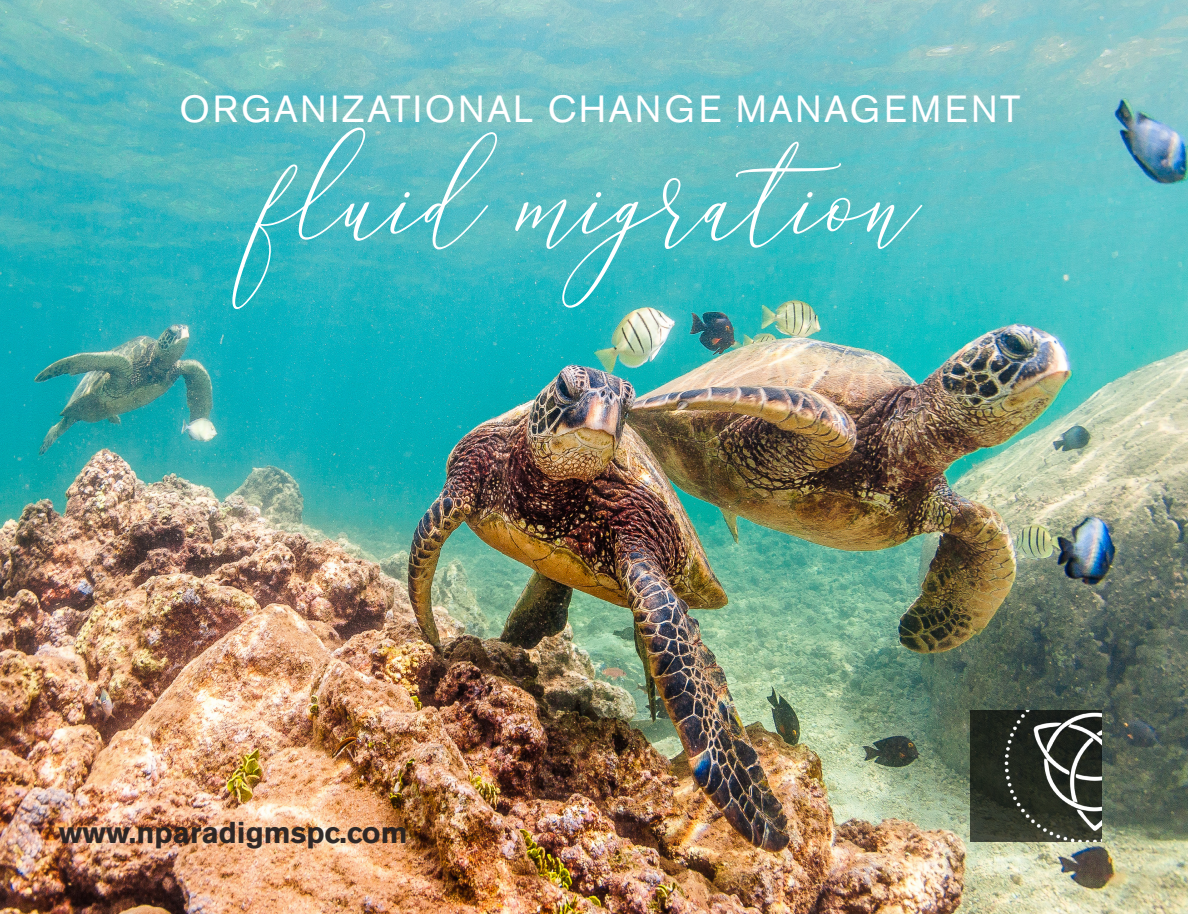
<style>
.page{position:relative;width:1188px;height:918px;background:#fff}
.page>*{position:absolute;margin:0;border:0;box-sizing:border-box;transform-origin:0 0}
.t1{font:126px "Aurellia Script";color:#fff}
.t2{font:37.5px "Akzidenz Grotesk BE";letter-spacing:.06em;color:#fff}
.t3{font:700 30px "Akzidenz Grotesk BE";color:#231f20}
</style>
<div class="page">
<img style="left:0;top:0;width:1188px;height:913px">
<img style="left:970px;top:710px;width:132px;height:132px">
<p class="t2" style="left:179px;top:87px;width:842px">ORGANIZATIONAL CHANGE MANAGEMENT</p>
<p class="t1" style="left:265px;top:113px;width:657px">fluid migration</p>
<p class="t3" style="left:59px;top:815px;width:350px">www.nparadigmspc.com</p>
</div>
